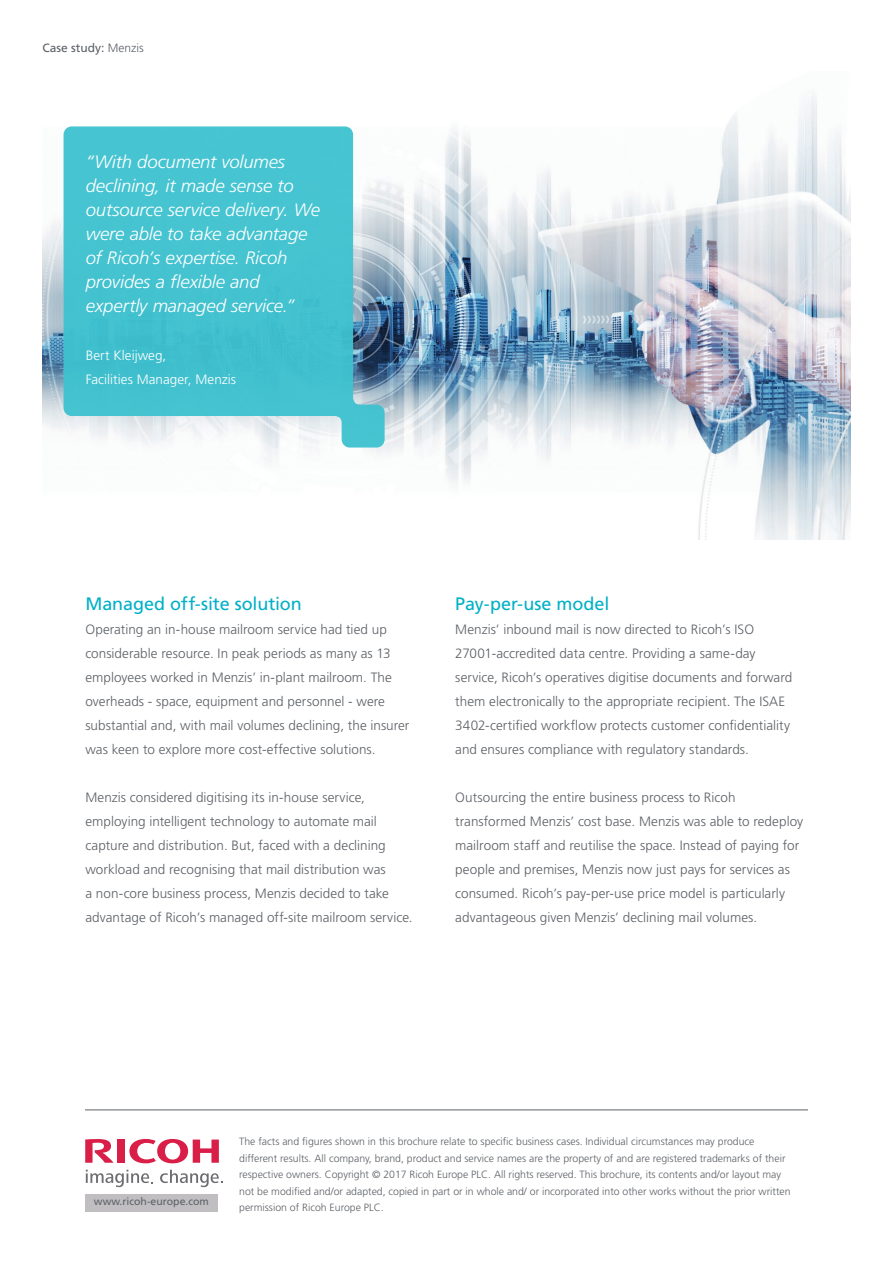
<style>
.page{position:relative;width:893px;height:1263px;background:#fff}
.page>*{position:absolute;margin:0;border:0;box-sizing:border-box;transform-origin:0 0}
.t1{font:italic 300 18px/24px "Frutiger LT Std";letter-spacing:-.01em;color:#fff}
.t2{font:18px "Frutiger LT Std";letter-spacing:-.005em;color:#00b0c7}
.t3{font:300 13.5px/24px "Frutiger LT Std";letter-spacing:.005em;color:#5c6065}
.t4{font:300 13.5px/24px "Frutiger LT Std";letter-spacing:.005em;color:#fff}
.t5{font:12px "Frutiger LT Std";color:#5c6065}
.t6{font:300 10.5px/16.5px "Frutiger LT Std";color:#5c6065}
.t7{font:10.5px "Frutiger LT Std";color:#5c6065}
.s1{font-weight:300}
</style>
<div class="page">
<svg style="left:129px;top:1139px;width:90px;height:24px"></svg>
<div style="left:117px;top:1139px;width:8px;height:24px;background:#d91e47"></div>
<svg style="left:85px;top:1139px;width:29px;height:24px"></svg>
<svg style="left:86px;top:1170px;width:67px;height:18px"></svg>
<svg style="left:160px;top:1170px;width:63px;height:18px"></svg>
<div style="left:85px;top:1194px;width:133px;height:17px;background:#c0bec1"></div>
<hr style="left:85px;top:1109px;width:723px;height:1px;background:#5c6065">
<img style="left:43px;top:96px;width:807px;height:443px">
<svg style="left:64px;top:126px;width:321px;height:321px;background:#5bc5d1"></svg>
<p class="t5" style="left:43px;top:40px;width:103px">Case study: <span class="s1">Menzis</span></p>
<p class="t1" style="left:86px;top:150px;width:236px">“With document volumes declining, it made sense to outsource service delivery. We were able to take advantage of Ricoh’s expertise. Ricoh provides a flexible and expertly managed service.”</p>
<p class="t4" style="left:86px;top:344px;width:152px">Bert Kleijweg,<br>Facilities Manager, Menzis</p>
<p class="t2" style="left:85px;top:593px;width:218px">Managed off-site solution</p>
<p class="t3" style="left:85px;top:617px;width:325px">Operating an in-house mailroom service had tied up considerable resource. In peak periods as many as 13 employees worked in Menzis’ in-plant mailroom. The overheads - space, equipment and personnel - were substantial and, with mail volumes declining, the insurer was keen to explore more cost-effective solutions.</p>
<p class="t3" style="left:85px;top:785px;width:329px">Menzis considered digitising its in-house service, employing intelligent technology to automate mail capture and distribution. But, faced with a declining workload and recognising that mail distribution was<br>a non-core business process, Menzis decided to take advantage of Ricoh’s managed off-site mailroom service.</p>
<p class="t2" style="left:455px;top:593px;width:156px">Pay-per-use model</p>
<p class="t3" style="left:455px;top:617px;width:339px">Menzis’ inbound mail is now directed to Ricoh’s ISO 27001-accredited data centre. Providing a same-day service, Ricoh’s operatives digitise documents and forward them electronically to the appropriate recipient. The ISAE 3402-certified workflow protects customer confidentiality and ensures compliance with regulatory standards.</p>
<p class="t3" style="left:455px;top:785px;width:349px">Outsourcing the entire business process to Ricoh transformed Menzis’ cost base. Menzis was able to redeploy mailroom staff and reutilise the space. Instead of paying for people and premises, Menzis now just pays for services as consumed. Ricoh’s pay-per-use price model is particularly advantageous given Menzis’ declining mail volumes.</p>
<p class="t7" style="left:94px;top:1195px;width:116px">www.ricoh-europe.com</p>
<p class="t6" style="left:239px;top:1134px;width:553px">The facts and figures shown in this brochure relate to specific business cases. Individual circumstances may produce different results. All company, brand, product and service names are the property of and are registered trademarks of their respective owners. Copyright © 2017 Ricoh Europe PLC. All rights reserved. This brochure, its contents and/or layout may not be modified and/or adapted, copied in part or in whole and/ or incorporated into other works without the prior written permission of Ricoh Europe PLC.</p>
</div>
